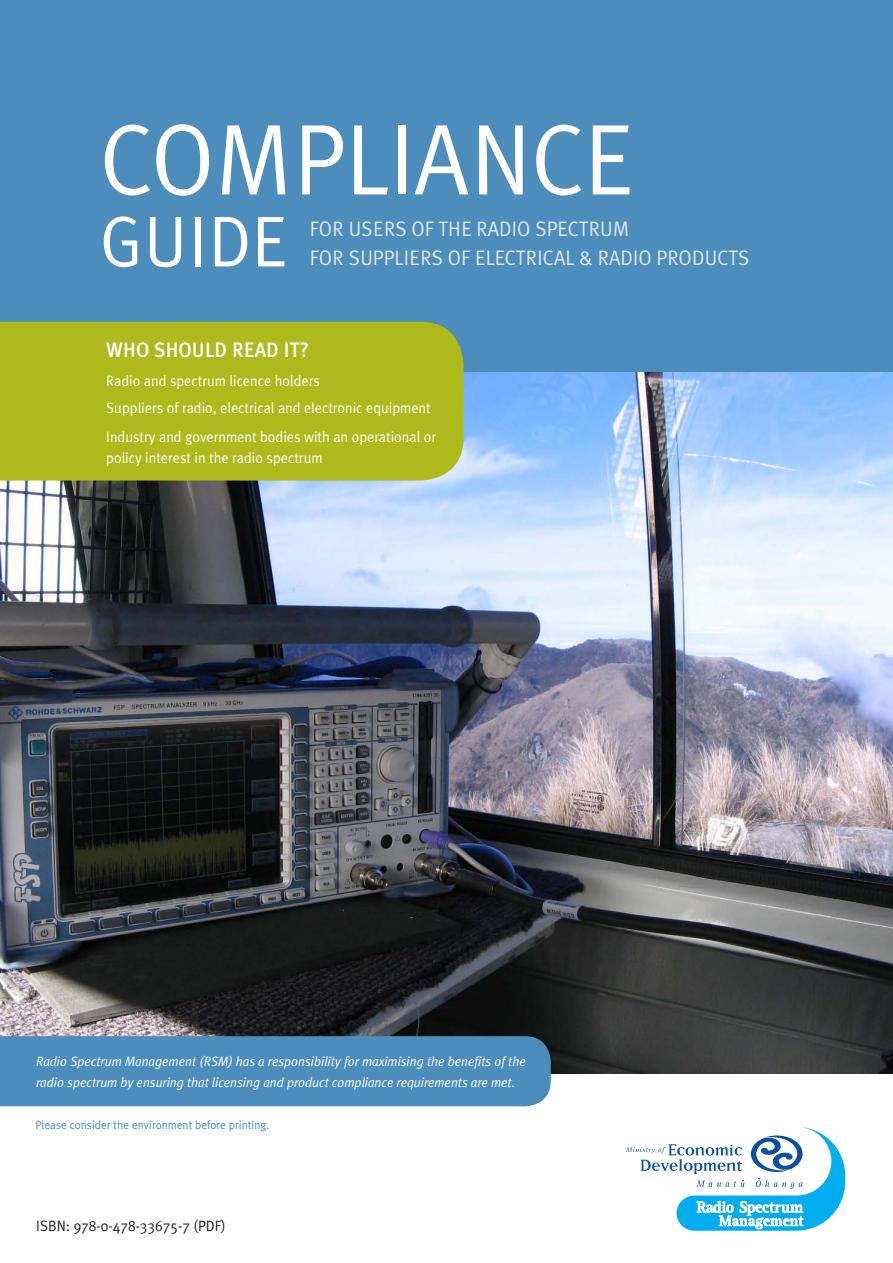
<style>
.page{position:relative;width:893px;height:1263px;background:#fff}
.page>*{position:absolute;margin:0;border:0;box-sizing:border-box;transform-origin:0 0}
.t1{font:100.5px "Meta Plus Normal";color:#fff;scale:.95 1}
.t2{font:72px "Meta Plus Normal";letter-spacing:.02em;color:#fff;scale:.95 1}
.t3{font:21px/28.2px "Meta Plus Normal";color:#e0e8f2;scale:.95 1}
.t4{font:500 21px "Meta Plus";color:#fff;scale:.95 1}
.t5{font:15px/26.5px "Meta Plus Normal";color:#fff;scale:.95 1}
.t6{font:15px "Meta Plus Normal";color:#231f20;scale:.95 1}
.t7{font:italic 13.5px/21px "Meta Plus Normal";color:#fff;scale:.95 1}
.t8{font:12px "Meta Plus Normal";color:#4c8dbc;scale:.95 1}
</style>
<div class="page">
<div style="left:0;top:0;width:893px;height:384px;background:#4c8dbc"></div>
<img style="left:0;top:373px;width:893px;height:700px">
<div style="left:0;top:1036px;width:551px;height:70px;background:#4c8dbc"></div>
<div style="left:0;top:322px;width:463px;height:158px;background:#aeb91c"></div>
<svg style="left:626px;top:1127px;width:219px;height:104px"></svg>
<h1 class="t1" style="left:100px;top:101px;width:562px">COMPLIANCE</h1>
<h2 class="t2" style="left:100px;top:200px;width:198px">GUIDE</h2>
<h3 class="t3" style="left:310px;top:215px;width:464px">FOR USERS OF THE RADIO SPECTRUM<br>FOR SUPPLIERS OF ELECTRICAL &amp; RADIO PRODUCTS</h3>
<h3 class="t4" style="left:106px;top:337px;width:215px">WHO SHOULD READ IT?</h3>
<p class="t5" style="left:106px;top:367px;width:343px">Radio and spectrum licence holders<br>Suppliers of radio, electrical and electronic equipment</p>
<p class="t5" style="left:106px;top:426px;width:349px;line-height:21px">Industry and government bodies with an operational or policy interest in the radio spectrum</p>
<p class="t7" style="left:36px;top:1051px;width:517px">Radio Spectrum Management (RSM) has a responsibility for maximising the benefits of the radio spectrum by ensuring that licensing and product compliance requirements are met.</p>
<p class="t8" style="left:35px;top:1118px;width:248px">Please consider the environment before printing.</p>
<p class="t6" style="left:36px;top:1217px;width:201px">ISBN: 978-0-478-33675-7 (PDF)</p>
</div>
